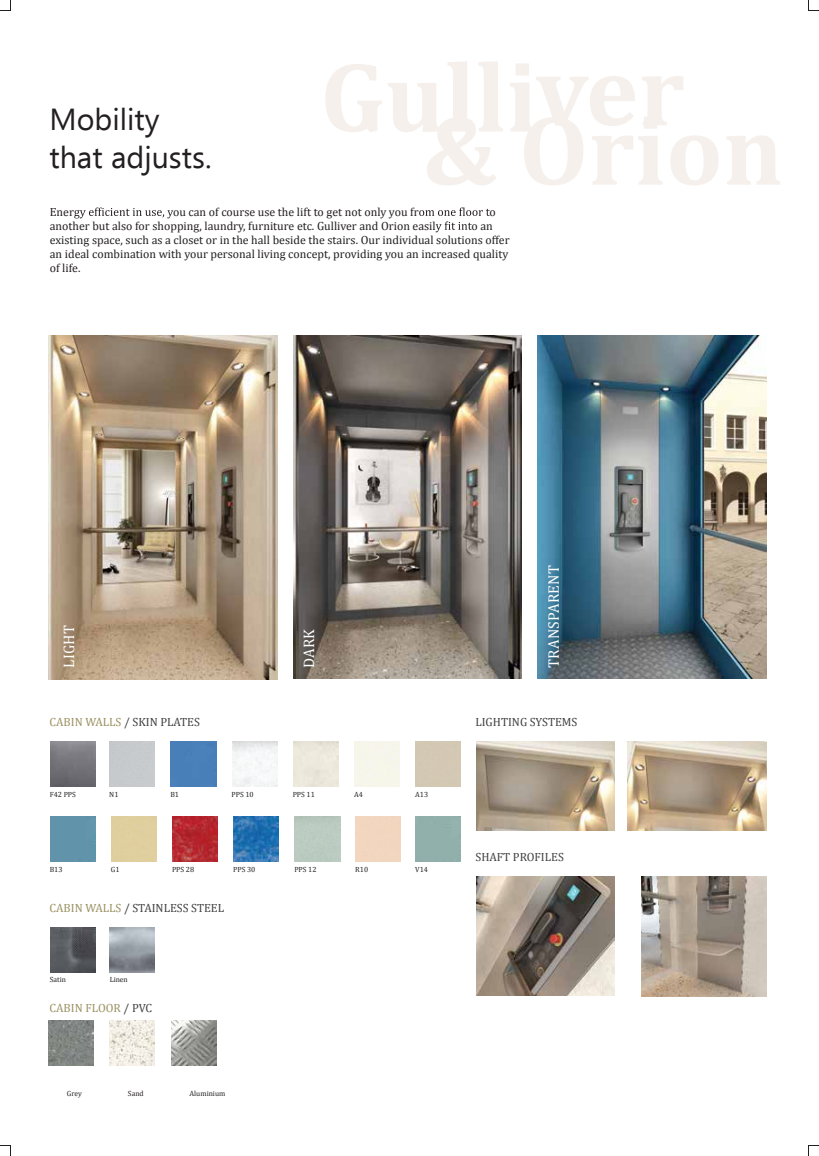
<style>
.page{position:relative;width:819px;height:1156px;background:#fff}
.page>*{position:absolute;margin:0;border:0;box-sizing:border-box;transform-origin:0 0}
.t1{font:30.38px/38px "Ebrima";color:#231f20}
.t2{font:15.25px "Cambria";letter-spacing:.01em;color:#fff}
.t3{font:11.88px/13.9px "Cambria";color:#231f20}
.t4{font:11.88px "Cambria";color:#414142}
.t5{font:11.88px "Cambria";color:#9b9161}
.t6{font:7.5px "Cambria";color:#231f20}
.s1{color:#9b9161}
.s2{color:#414142}
</style>
<div class="page">
<svg style="left:74px;top:207px;width:99px;height:11px"></svg>
<svg style="left:419px;top:207px;width:71px;height:25px"></svg>
<img style="left:48px;top:335px;width:229px;height:344px">
<img style="left:293px;top:335px;width:228px;height:343px">
<img style="left:537px;top:335px;width:229px;height:343px">
<img style="left:50px;top:927px;width:45px;height:45px">
<img style="left:110px;top:927px;width:45px;height:45px">
<img style="left:49px;top:1020px;width:44px;height:45px">
<img style="left:110px;top:1020px;width:45px;height:45px">
<img style="left:171px;top:1020px;width:45px;height:45px">
<img style="left:50px;top:741px;width:45px;height:45px">
<div style="left:171px;top:741px;width:45px;height:45px;background:#487fb8"></div>
<div style="left:50px;top:816px;width:45px;height:45px;background:#6193aa"></div>
<img style="left:172px;top:816px;width:46px;height:45px">
<img style="left:234px;top:816px;width:45px;height:45px">
<img style="left:476px;top:876px;width:139px;height:119px">
<img style="left:627px;top:741px;width:139px;height:89px">
<img style="left:476px;top:741px;width:139px;height:89px">
<img style="left:641px;top:876px;width:125px;height:120px">
<svg style="left:0;top:0;width:11px;height:11px"></svg>
<svg style="left:808px;top:0;width:10px;height:11px"></svg>
<svg style="left:808px;top:1145px;width:10px;height:10px"></svg>
<svg style="left:0;top:1145px;width:11px;height:10px"></svg>
<h1 class="t1" style="left:49px;top:102px;width:164px">Mobility that adjusts.</h1>
<p class="t3" style="left:50px;top:205px;width:26px">Ener</p>
<p class="t3" style="left:173px;top:205px;width:247px">ou can of course use the lift to get not only you fr</p>
<p class="t3" style="left:489px;top:205px;width:8px">o</p>
<p class="t3" style="left:50px;top:219px;width:387px">another but also for shopping, laundry, furniture etc. Gulliver and Orion easil</p>
<p class="t3" style="left:50px;top:219px;width:461px;text-indent:422px">o an existing space, such as a closet or in the hall beside the stairs. Our individual solutions offer an ideal combination with your personal living concept, providing you an increased quality of life.</p>
<p class="t2" style="left:60px;top:667px;width:44px;rotate:-90deg">LIGHT</p>
<p class="t2" style="left:300px;top:667px;width:40px;rotate:-90deg">DARK</p>
<p class="t2" style="left:544px;top:667px;width:104px;rotate:-90deg">TRANSPARENT</p>
<p class="t4" style="left:49px;top:715px;width:152px"><span class="s1">CABIN WALLS</span> / SKIN PLATES</p>
<p class="t6" style="left:50px;top:790px;width:28px">F42 PPS</p>
<p class="t6" style="left:109px;top:790px;width:11px">N1</p>
<p class="t6" style="left:170px;top:790px;width:10px">B1</p>
<p class="t6" style="left:231px;top:790px;width:24px">PPS 10</p>
<p class="t6" style="left:293px;top:790px;width:24px">PPS 11</p>
<p class="t6" style="left:354px;top:790px;width:10px">A4</p>
<p class="t6" style="left:415px;top:790px;width:14px">A13</p>
<p class="t6" style="left:50px;top:865px;width:14px">B13</p>
<p class="t6" style="left:111px;top:865px;width:10px">G1</p>
<p class="t6" style="left:172px;top:865px;width:24px">PPS 28</p>
<p class="t6" style="left:233px;top:865px;width:24px">PPS 30</p>
<p class="t6" style="left:294px;top:865px;width:24px">PPS 12</p>
<p class="t6" style="left:355px;top:865px;width:14px">R10</p>
<p class="t6" style="left:415px;top:865px;width:14px">V14</p>
<p class="t4" style="left:49px;top:901px;width:176px"><span class="s1">CABIN WALLS</span> / STAINLESS STEEL</p>
<p class="t6" style="left:50px;top:975px;width:18px">Satin</p>
<p class="t6" style="left:110px;top:975px;width:20px">Linen</p>
<p class="t5" style="left:49px;top:1000px;width:104px">CABIN FLOOR <span class="s2">/ PVC</span></p>
<p class="t6" style="left:67px;top:1088px;width:16px">Grey</p>
<p class="t6" style="left:128px;top:1088px;width:17px">Sand</p>
<p class="t6" style="left:189px;top:1088px;width:37px">Aluminium</p>
<p class="t4" style="left:475px;top:715px;width:104px">LIGHTING SYSTEMS</p>
<p class="t4" style="left:475px;top:850px;width:90px">SHAFT PROFILES</p>
</div>
